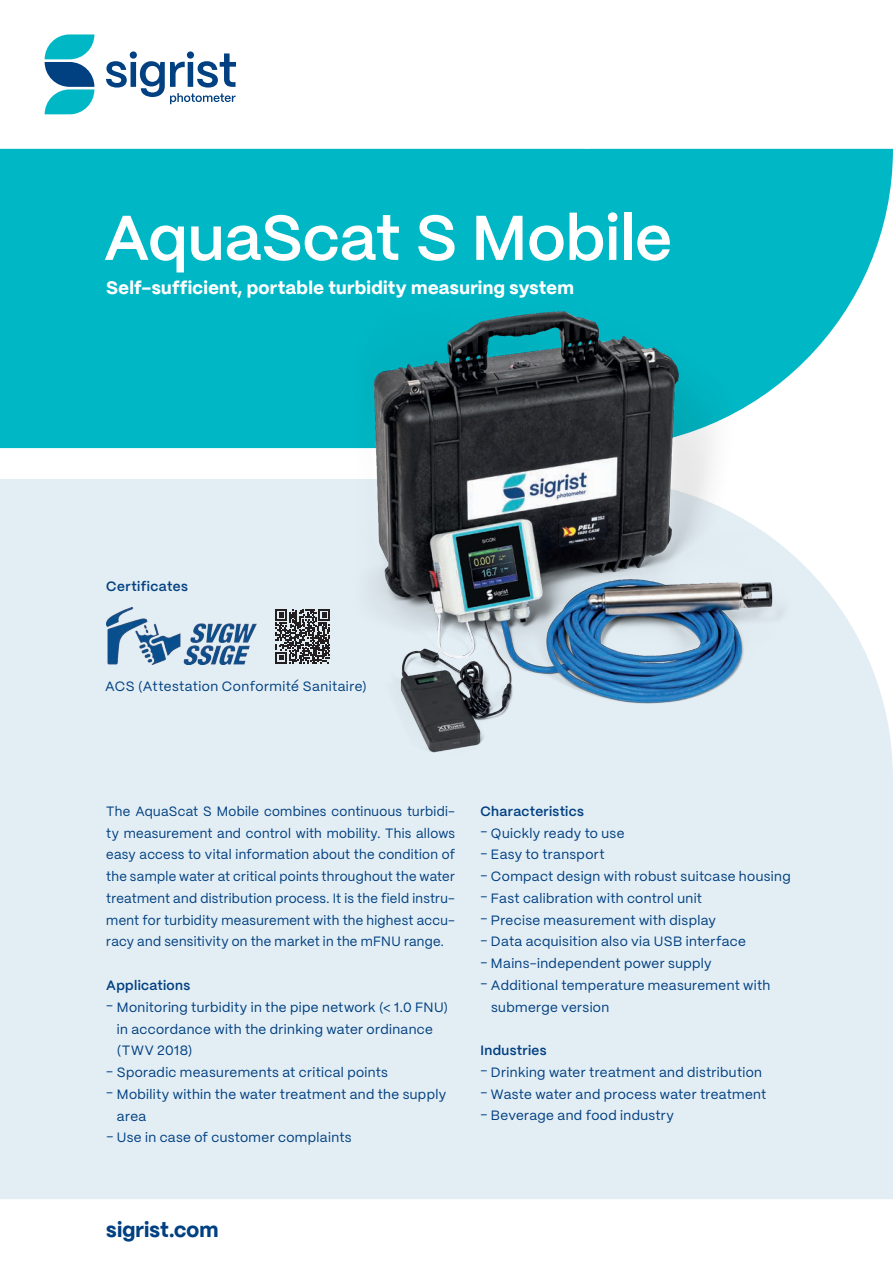
<style>
.page{position:relative;width:893px;height:1263px;background:#fff}
.page>*{position:absolute;margin:0;border:0;box-sizing:border-box;transform-origin:0 0}
.t1{font:600 63px "PP Mori";color:#fff}
.t2{font:800 21px "PP Mori";letter-spacing:.01em;color:#014081}
.t3{font:800 18px "PP Mori";letter-spacing:.02em;color:#fff}
.t4{font:13.5px/21.8px "PP Mori";letter-spacing:.025em;color:#014081}
.t5{font:600 13.5px "PP Mori";letter-spacing:.025em;color:#014081}
</style>
<div class="page">
<svg style="left:0;top:149px;width:893px;height:299px;background:#12bcc9"></svg>
<div style="left:0;top:479px;width:893px;height:720px;background:#e3eef4"></div>
<svg style="left:45px;top:34px;width:49px;height:80px"></svg>
<svg style="left:106px;top:51px;width:130px;height:53px"></svg>
<img style="left:106px;top:607px;width:154px;height:57px">
<svg style="left:276px;top:609px;width:54px;height:55px;background:#696b6e"></svg>
<img style="left:354px;top:285px;width:444px;height:483px">
<h1 class="t1" style="left:104px;top:183px;width:570px">AquaScat S Mobile</h1>
<h3 class="t3" style="left:106px;top:272px;width:469px">Self-sufficient, portable turbidity measuring system</h3>
<p class="t5" style="left:106px;top:574px;width:83px">Certificates</p>
<p class="t4" style="left:105px;top:674px;width:263px">ACS (Attestation Conformité Sanitaire)</p>
<p class="t4" style="left:106px;top:799px;width:350px;text-align:justify">The AquaScat S Mobile combines continuous turbidi&shy;ty measurement and control with mobility. This allows easy access to vital information about the condition of the sample water at critical points throughout the water treatment and distribution process. It is the field instru&shy;ment for turbidity measurement with the highest accu&shy;racy and sensitivity on the market in the mFNU range.</p>
<p class="t5" style="left:106px;top:973px;width:85px">Applications</p>
<p class="t4" style="left:117px;top:995px;width:333px;text-indent:-11px">- Monitoring turbidity in the pipe network (&lt; 1.0 FNU) in accordance with the drinking water ordinance (TWV 2018)</p>
<p class="t4" style="left:106px;top:1060px;width:283px">- Sporadic measurements at critical points</p>
<p class="t4" style="left:117px;top:1082px;width:331px;text-indent:-11px">- Mobility within the water treatment and the supply area</p>
<p class="t4" style="left:106px;top:1126px;width:247px">- Use in case of customer complaints</p>
<p class="t5" style="left:481px;top:799px;width:105px">Characteristics</p>
<p class="t4" style="left:481px;top:821px;width:145px">- Quickly ready to use</p>
<p class="t4" style="left:481px;top:843px;width:126px">- Easy to transport</p>
<p class="t4" style="left:481px;top:865px;width:312px">- Compact design with robust suitcase housing</p>
<p class="t4" style="left:481px;top:886px;width:223px">- Fast calibration with control unit</p>
<p class="t4" style="left:481px;top:908px;width:237px">- Precise measurement with display</p>
<p class="t4" style="left:481px;top:930px;width:267px">- Data acquisition also via USB interface</p>
<p class="t4" style="left:481px;top:952px;width:233px">- Mains-independent power supply</p>
<p class="t4" style="left:491px;top:973px;width:281px;text-indent:-11px">- Additional temperature measurement with submerge version</p>
<p class="t5" style="left:481px;top:1039px;width:67px">Industries</p>
<p class="t4" style="left:481px;top:1060px;width:283px">- Drinking water treatment and distribution</p>
<p class="t4" style="left:481px;top:1082px;width:287px">- Waste water and process water treatment</p>
<p class="t4" style="left:481px;top:1104px;width:195px">- Beverage and food industry</p>
<h2 class="t2" style="left:106px;top:1211px;width:114px">sigrist.com</h2>
</div>
